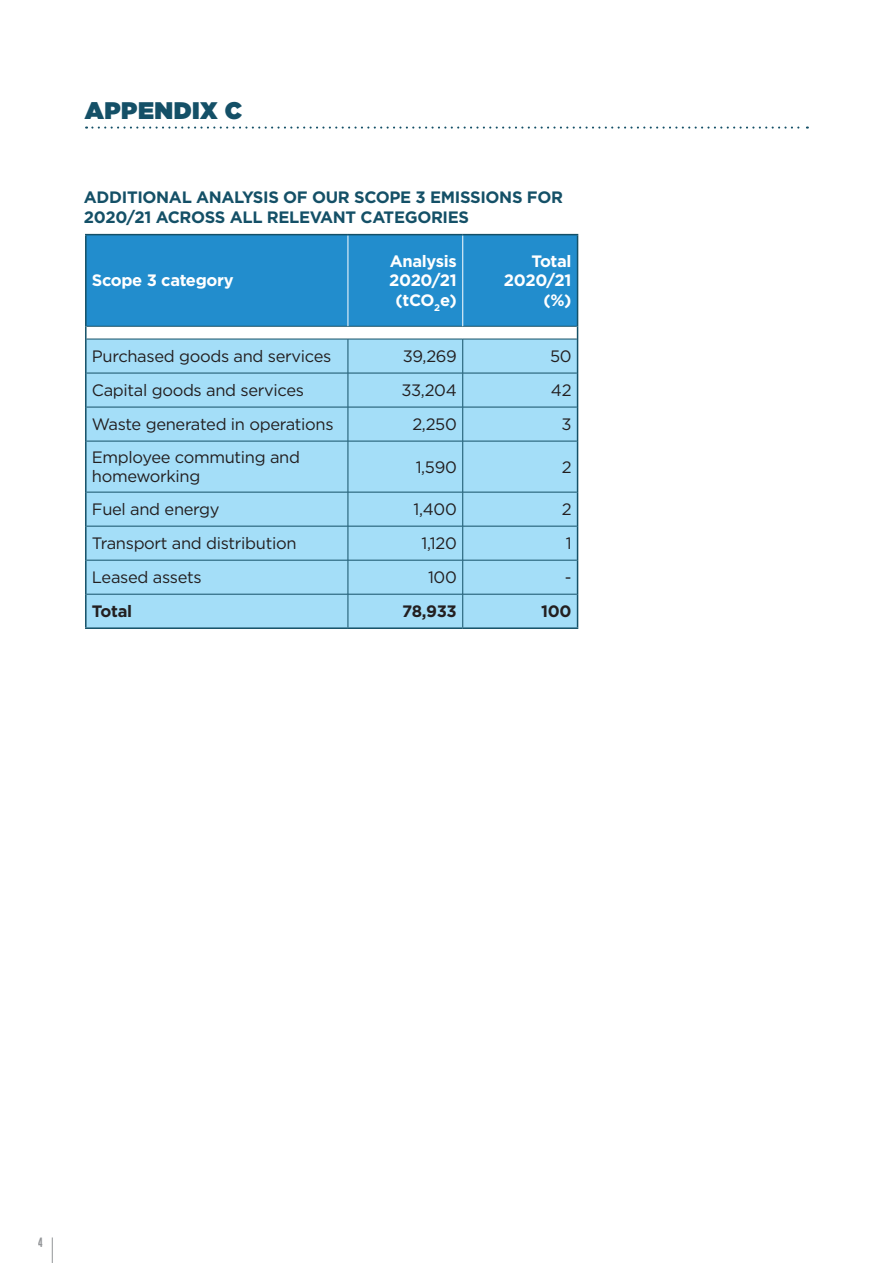
<style>
.page{position:relative;width:893px;height:1263px;background:#fff}
.page>*{position:absolute;margin:0;border:0;box-sizing:border-box;transform-origin:0 0}
.t1{font:24px "Gotham Ultra";letter-spacing:.02em;color:#145067}
.t2{font:16.5px/19.5px "Gotham";letter-spacing:-.02em;color:#231f20}
.t3{font:700 16.5px/19.5px "Gotham";letter-spacing:-.02em;color:#145067}
.t4{font:700 16.5px/19.5px "Gotham";letter-spacing:-.02em;color:#fff;text-align:center}
.t5{font:700 16.5px "Gotham";letter-spacing:-.02em;color:#231f20}
.t6{font:700 13.5px "Garage Gothic";color:#939598}
</style>
<div class="page">
<svg style="left:52px;top:1237px;width:1px;height:26px"></svg>
<div style="left:87px;top:340px;width:490px;height:287px;background:#a4def8"></div>
<hr style="left:87px;top:339px;width:261px;height:1px;background:#145067">
<hr style="left:348px;top:339px;width:115px;height:1px;background:#145067">
<hr style="left:348px;top:339px;width:1px;height:34px;background:#145067">
<hr style="left:463px;top:339px;width:114px;height:1px;background:#145067">
<hr style="left:462px;top:339px;width:1px;height:34px;background:#145067">
<hr style="left:87px;top:373px;width:261px;height:1px;background:#145067">
<hr style="left:348px;top:373px;width:115px;height:1px;background:#145067">
<hr style="left:348px;top:373px;width:1px;height:34px;background:#145067">
<hr style="left:463px;top:373px;width:114px;height:1px;background:#145067">
<hr style="left:462px;top:373px;width:1px;height:34px;background:#145067">
<hr style="left:87px;top:407px;width:261px;height:1px;background:#145067">
<hr style="left:348px;top:407px;width:115px;height:1px;background:#145067">
<hr style="left:348px;top:407px;width:1px;height:34px;background:#145067">
<hr style="left:463px;top:407px;width:114px;height:1px;background:#145067">
<hr style="left:462px;top:407px;width:1px;height:34px;background:#145067">
<hr style="left:87px;top:441px;width:261px;height:1px;background:#145067">
<hr style="left:348px;top:441px;width:115px;height:1px;background:#145067">
<hr style="left:348px;top:441px;width:1px;height:51px;background:#145067">
<hr style="left:463px;top:441px;width:114px;height:1px;background:#145067">
<hr style="left:462px;top:441px;width:1px;height:51px;background:#145067">
<hr style="left:87px;top:492px;width:261px;height:1px;background:#145067">
<hr style="left:348px;top:492px;width:115px;height:1px;background:#145067">
<hr style="left:348px;top:492px;width:1px;height:34px;background:#145067">
<hr style="left:463px;top:492px;width:114px;height:1px;background:#145067">
<hr style="left:462px;top:492px;width:1px;height:34px;background:#145067">
<hr style="left:87px;top:526px;width:261px;height:1px;background:#145067">
<hr style="left:348px;top:526px;width:115px;height:1px;background:#145067">
<hr style="left:348px;top:526px;width:1px;height:34px;background:#145067">
<hr style="left:463px;top:526px;width:114px;height:1px;background:#145067">
<hr style="left:462px;top:526px;width:1px;height:34px;background:#145067">
<hr style="left:87px;top:560px;width:261px;height:1px;background:#145067">
<hr style="left:348px;top:560px;width:115px;height:1px;background:#145067">
<hr style="left:348px;top:560px;width:1px;height:34px;background:#145067">
<hr style="left:463px;top:560px;width:114px;height:1px;background:#145067">
<hr style="left:462px;top:560px;width:1px;height:34px;background:#145067">
<hr style="left:87px;top:594px;width:261px;height:1px;background:#145067">
<hr style="left:348px;top:594px;width:115px;height:1px;background:#145067">
<hr style="left:348px;top:594px;width:1px;height:33px;background:#145067">
<hr style="left:463px;top:594px;width:114px;height:1px;background:#145067">
<hr style="left:462px;top:594px;width:1px;height:33px;background:#145067">
<hr style="left:85px;top:234px;width:263px;height:1px;background:#145067">
<hr style="left:348px;top:234px;width:115px;height:1px;background:#145067">
<hr style="left:463px;top:234px;width:115px;height:1px;background:#145067">
<svg style="left:85px;top:235px;width:493px;height:104px;background:#3a97ce"></svg>
<hr style="left:85px;top:339px;width:2px;height:34px;background:#145067">
<hr style="left:577px;top:339px;width:1px;height:34px;background:#145067">
<hr style="left:85px;top:373px;width:2px;height:34px;background:#145067">
<hr style="left:577px;top:373px;width:1px;height:34px;background:#145067">
<hr style="left:85px;top:407px;width:2px;height:34px;background:#145067">
<hr style="left:577px;top:407px;width:1px;height:34px;background:#145067">
<hr style="left:85px;top:441px;width:2px;height:51px;background:#145067">
<hr style="left:577px;top:441px;width:1px;height:51px;background:#145067">
<hr style="left:85px;top:492px;width:2px;height:34px;background:#145067">
<hr style="left:577px;top:492px;width:1px;height:34px;background:#145067">
<hr style="left:85px;top:526px;width:2px;height:34px;background:#145067">
<hr style="left:577px;top:526px;width:1px;height:34px;background:#145067">
<hr style="left:85px;top:560px;width:2px;height:34px;background:#145067">
<hr style="left:577px;top:560px;width:1px;height:34px;background:#145067">
<hr style="left:85px;top:594px;width:2px;height:33px;background:#145067">
<hr style="left:577px;top:594px;width:1px;height:33px;background:#145067">
<hr style="left:85px;top:627px;width:263px;height:2px;background:#145067">
<hr style="left:348px;top:627px;width:115px;height:2px;background:#145067">
<hr style="left:463px;top:627px;width:115px;height:2px;background:#145067">
<hr style="left:577px;top:235px;width:1px;height:91px;background:#145067">
<svg style="left:86px;top:127px;width:722px;height:2px"></svg>
<h1 class="t1" style="left:85px;top:97px;width:159px">APPENDIX C</h1>
<p class="t3" style="left:84px;top:187px;width:480px">ADDITIONAL ANALYSIS OF OUR SCOPE 3 EMISSIONS FOR<br>2020/21 ACROSS ALL RELEVANT CATEGORIES</p>
<p class="t4" style="left:92px;top:270px;width:143px">Scope 3 category</p>
<p class="t4" style="left:389px;top:251px;width:69px">Analysis<br>2020/21 (tCO<sub>2</sub>e)</p>
<p class="t4" style="left:504px;top:251px;width:69px;text-align:right">Total<br>2020/21 (%)</p>
<p class="t2" style="left:92px;top:346px;width:241px">Purchased goods and services</p>
<p class="t2" style="left:403px;top:346px;width:56px">39,269</p>
<p class="t2" style="left:550px;top:346px;width:23px">50</p>
<p class="t2" style="left:92px;top:380px;width:214px">Capital goods and services</p>
<p class="t2" style="left:401px;top:380px;width:57px">33,204</p>
<p class="t2" style="left:551px;top:380px;width:22px">42</p>
<p class="t2" style="left:92px;top:414px;width:243px">Waste generated in operations</p>
<p class="t2" style="left:412px;top:414px;width:46px">2,250</p>
<p class="t2" style="left:561px;top:414px;width:12px">3</p>
<p class="t2" style="left:92px;top:447px;width:210px">Employee commuting and homeworking</p>
<p class="t2" style="left:416px;top:457px;width:43px">1,590</p>
<p class="t2" style="left:562px;top:457px;width:11px">2</p>
<p class="t2" style="left:92px;top:499px;width:129px">Fuel and energy</p>
<p class="t2" style="left:413px;top:499px;width:45px">1,400</p>
<p class="t2" style="left:562px;top:499px;width:11px">2</p>
<p class="t2" style="left:92px;top:533px;width:206px">Transport and distribution</p>
<p class="t2" style="left:421px;top:533px;width:37px">1,120</p>
<p class="t2" style="left:566px;top:533px;width:7px">1</p>
<p class="t2" style="left:92px;top:567px;width:111px">Leased assets</p>
<p class="t2" style="left:428px;top:567px;width:30px">100</p>
<p class="t2" style="left:565px;top:567px;width:8px">-</p>
<p class="t5" style="left:92px;top:602px;width:42px">Total</p>
<p class="t5" style="left:402px;top:602px;width:56px">78,933</p>
<p class="t5" style="left:541px;top:602px;width:32px">100</p>
<p class="t6" style="left:38px;top:1235px;width:6px">4</p>
</div>
